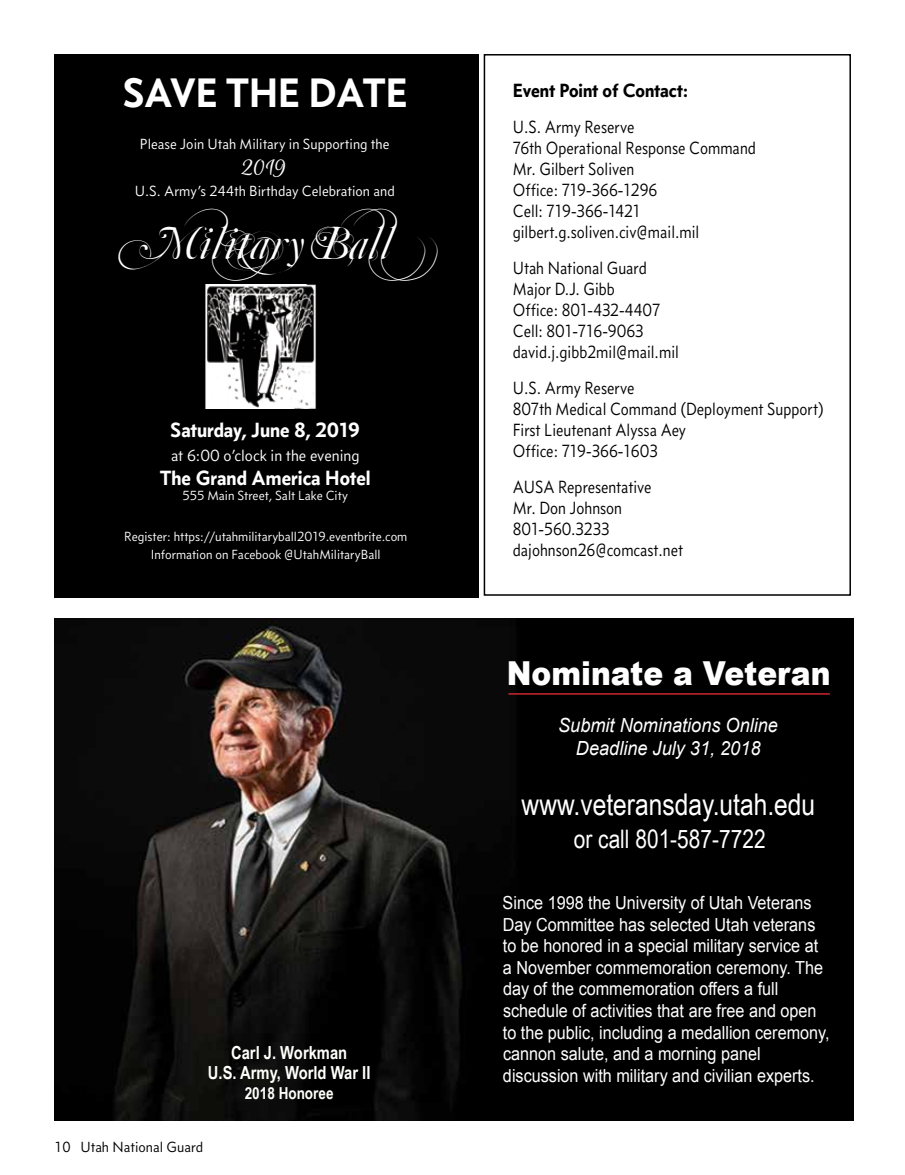
<style>
.page{position:relative;width:905px;height:1175px;background:#fff}
.page>*{position:absolute;margin:0;border:0;box-sizing:border-box;transform-origin:0 0}
.t1{font:42px "Concourse T6";letter-spacing:-.005em;color:#fff}
.t2{font:900 33px "Arial";color:#fff;scale:.9 1}
.t3{font:30px "Arial Narrow";color:#fff}
.t4{font:30px "Euphoria Script";color:#fff}
.t5{font:25.5px "Arial Narrow";color:#fff}
.t6{font:21px "Concourse T6";color:#fff}
.t7{font:italic 19.5px/23.4px "Arial";color:#fff;text-align:center;scale:.93 1}
.t8{font:19.5px "Concourse T6";color:#000}
.t9{font:18px/21px "Concourse T3";color:#000;scale:.91 1}
.t10{font:18px/21.6px "Arial";color:#fff;scale:.9 1}
.t11{font:700 18px/19.8px "Arial Narrow";color:#fffffb;text-align:center}
.t12{font:16.5px "Concourse T3";color:#fff}
.t13{font:700 16.5px "Arial Narrow";color:#fffffb}
.t14{font:15px "Concourse T3";color:#fff}
.t15{font:15px "Concourse T3 Tab";color:#000}
.t16{font:13.5px/18px "Concourse T3";color:#fff;text-align:center}
</style>
<div class="page">
<div style="left:790px;top:618px;width:63px;height:502px;background:#000"></div>
<div style="left:54px;top:54px;width:424px;height:543px;background:#000"></div>
<img style="left:205px;top:284px;width:111px;height:125px">
<div style="left:483px;top:54px;width:367px;height:542px;border:2px solid #000"></div>
<img style="left:54px;top:618px;width:736px;height:502px">
<hr style="left:508px;top:693px;width:321px;height:1px;background:#cd252e">
<h1 class="t1" style="left:123px;top:67px;width:285px">SAVE THE DATE</h1>
<p class="t14" style="left:140px;top:136px;width:251px">Please Join Utah Military in Supporting the</p>
<h3 class="t4" style="left:242px;top:151px;width:46px">2019</h3>
<p class="t14" style="left:135px;top:182px;width:261px">U.S. Army’s 244th Birthday Celebration and</p>
<p class="t6" style="left:171px;top:417px;width:191px">Saturday, June 8, 2019</p>
<p class="t12" style="left:171px;top:445px;width:190px">at 6:00 o’clock in the evening</p>
<p class="t6" style="left:160px;top:465px;width:212px">The Grand America Hotel</p>
<p class="t16" style="left:182px;top:486px;width:167px">555 Main Street, Salt Lake City</p>
<p class="t16" style="left:124px;top:527px;width:285px">Register: https://utahmilitaryball2019.eventbrite.com<br>Information on Facebook @UtahMilitaryBall</p>
<p class="t11" style="left:208px;top:1042px;width:164px">Carl J. Workman<br>U.S. Army, World War II</p>
<p class="t13" style="left:245px;top:1080px;width:90px">2018 Honoree</p>
<p class="t15" style="left:54px;top:1137px;width:150px">10 Utah National Guard</p>
<p class="t8" style="left:513px;top:78px;width:177px">Event Point of Contact:</p>
<p class="t9" style="left:513px;top:116px;width:268px">U.S. Army Reserve<br>76th Operational Response Command<br>Mr. Gilbert Soliven<br>Office: 719-366-1296<br>Cell: 719-366-1421 gilbert.g.soliven.civ@mail.mil</p>
<p class="t9" style="left:513px;top:257px;width:184px">Utah National Guard<br>Major D.J. Gibb<br>Office: 801-432-4407<br>Cell: 801-716-9063 david.j.gibb2mil@mail.mil</p>
<p class="t9" style="left:513px;top:377px;width:343px">U.S. Army Reserve<br>807th Medical Command (Deployment Support)<br>First Lieutenant Alyssa Aey<br>Office: 719-366-1603</p>
<p class="t9" style="left:513px;top:476px;width:189px">AUSA Representative<br>Mr. Don Johnson<br>801-560.3233 dajohnson26@comcast.net</p>
<h2 class="t2" style="left:507px;top:649px;width:361px">Nominate a Veteran</h2>
<p class="t7" style="left:558px;top:713px;width:238px">Submit Nominations Online<br>Deadline July 31, 2018</p>
<h3 class="t3" style="left:521px;top:782px;width:295px">www.veteransday.utah.edu</h3>
<h3 class="t5" style="left:573px;top:820px;width:193px">or call 801-587-7722</h3>
<p class="t10" style="left:502px;top:892px;width:365px">Since 1998 the University of Utah Veterans Day Committee has selected Utah veterans to be honored in a special military service at a November commemoration ceremony. The day of the commemoration offers a full schedule of activities that are free and open to the public, including a medallion ceremony, cannon salute, and a morning panel discussion with military and civilian experts.</p>
</div>
